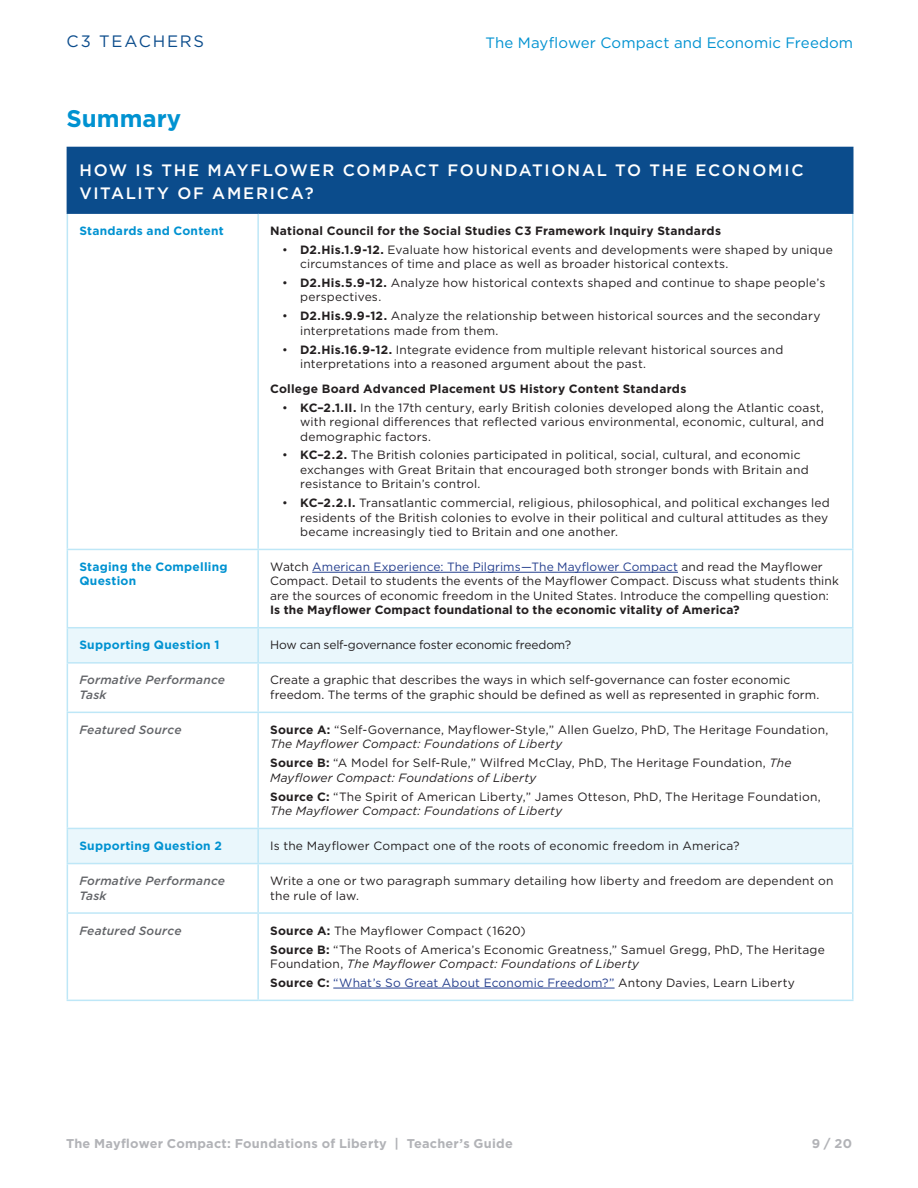
<style>
.page{position:relative;width:918px;height:1188px;background:#fff}
.page>*{position:absolute;margin:0;border:0;box-sizing:border-box;transform-origin:0 0}
.t1{font:700 24px "Gotham";color:#0092d1}
.Table_H1{font:500 16.5px/22.5px "Gotham";letter-spacing:.105em;color:#fff}
.t2{font:16.5px "Gotham";letter-spacing:.105em;color:#0b4c8c}
.t3{font:15px "Gotham";letter-spacing:.01em;color:#0092d1}
.t4{font:700 12.75px "Gotham";letter-spacing:.02em;color:#b2b3b7}
.Table_Text{font:12px/14.4px "Gotham";letter-spacing:.01em;color:#231f20}
.Table_H3{font:700 12px "Gotham";letter-spacing:.02em;color:#231f20}
.Table_Header{font:700 12px/14.4px "Gotham";letter-spacing:.02em;color:#0092d1}
.Table_Text-2{font:italic 500 12px/14.4px "Gotham";letter-spacing:.015em;color:#626468}
.Table_Text-3{font:12px "Gotham";letter-spacing:.015em;color:#253f8e}
.Table_Text-4{font:12px "Gotham";letter-spacing:-.01em;color:#231f20}
.s1{font-weight:700}
.s2{color:#253f8e}
.s3{font-style:italic}
.s4{font-weight:700;color:#231f20}
.s5{color:#231f20}
</style>
<div class="page">
<div style="left:67px;top:147px;width:786px;height:66px;background:#0b4c8c"></div>
<svg style="left:68px;top:628px;width:784px;height:235px"></svg>
<hr style="left:67px;top:214px;width:1px;height:335px;background:#bee7f7">
<hr style="left:257px;top:214px;width:2px;height:335px;background:#bee7f7">
<hr style="left:852px;top:214px;width:2px;height:335px;background:#bee7f7">
<hr style="left:257px;top:550px;width:2px;height:77px;background:#bee7f7">
<hr style="left:257px;top:628px;width:2px;height:34px;background:#bee7f7">
<hr style="left:257px;top:664px;width:2px;height:48px;background:#bee7f7">
<hr style="left:257px;top:713px;width:2px;height:115px;background:#bee7f7">
<hr style="left:257px;top:829px;width:2px;height:34px;background:#bee7f7">
<hr style="left:257px;top:864px;width:2px;height:48px;background:#bee7f7">
<hr style="left:257px;top:914px;width:2px;height:86px;background:#bee7f7">
<hr style="left:258px;top:147px;width:596px;height:1px;background:#0b4c8c">
<hr style="left:852px;top:148px;width:2px;height:64px;background:#0b4c8c">
<hr style="left:67px;top:212px;width:191px;height:2px;background:#0b4c8c">
<hr style="left:258px;top:212px;width:596px;height:2px;background:#0b4c8c">
<hr style="left:67px;top:549px;width:191px;height:1px;background:#bee7f7">
<hr style="left:67px;top:550px;width:1px;height:77px;background:#bee7f7">
<hr style="left:258px;top:549px;width:596px;height:1px;background:#bee7f7">
<hr style="left:852px;top:550px;width:2px;height:77px;background:#bee7f7">
<hr style="left:67px;top:627px;width:191px;height:1px;background:#bee7f7">
<hr style="left:67px;top:628px;width:1px;height:34px;background:#bee7f7">
<hr style="left:258px;top:627px;width:596px;height:1px;background:#bee7f7">
<hr style="left:852px;top:628px;width:2px;height:34px;background:#bee7f7">
<hr style="left:67px;top:662px;width:191px;height:2px;background:#bee7f7">
<hr style="left:67px;top:664px;width:1px;height:48px;background:#bee7f7">
<hr style="left:258px;top:662px;width:596px;height:2px;background:#bee7f7">
<hr style="left:852px;top:664px;width:2px;height:48px;background:#bee7f7">
<hr style="left:67px;top:712px;width:191px;height:1px;background:#bee7f7">
<hr style="left:67px;top:713px;width:1px;height:115px;background:#bee7f7">
<hr style="left:258px;top:712px;width:596px;height:1px;background:#bee7f7">
<hr style="left:852px;top:713px;width:2px;height:115px;background:#bee7f7">
<hr style="left:67px;top:828px;width:191px;height:1px;background:#bee7f7">
<hr style="left:67px;top:829px;width:1px;height:34px;background:#bee7f7">
<hr style="left:258px;top:828px;width:596px;height:1px;background:#bee7f7">
<hr style="left:852px;top:829px;width:2px;height:34px;background:#bee7f7">
<hr style="left:67px;top:863px;width:191px;height:1px;background:#bee7f7">
<hr style="left:67px;top:864px;width:1px;height:48px;background:#bee7f7">
<hr style="left:258px;top:863px;width:596px;height:1px;background:#bee7f7">
<hr style="left:852px;top:864px;width:2px;height:48px;background:#bee7f7">
<hr style="left:67px;top:912px;width:191px;height:2px;background:#bee7f7">
<hr style="left:67px;top:914px;width:1px;height:86px;background:#bee7f7">
<hr style="left:258px;top:912px;width:596px;height:2px;background:#bee7f7">
<hr style="left:852px;top:914px;width:2px;height:86px;background:#bee7f7">
<hr style="left:67px;top:1000px;width:191px;height:1px;background:#bee7f7">
<hr style="left:258px;top:1000px;width:596px;height:1px;background:#bee7f7">
<hr style="left:312px;top:572px;width:366px;height:1px;background:#253f8e">
<hr style="left:333px;top:988px;width:282px;height:1px;background:#253f8e">
<h2 class="t2" style="left:67px;top:31px;width:139px">C3 TEACHERS</h2>
<p class="t3" style="left:486px;top:33px;width:369px">The Mayflower Compact and Economic Freedom</p>
<h1 class="t1" style="left:67px;top:103px;width:116px">Summary</h1>
<p class="Table_H1" style="left:79px;top:159px;width:726px">HOW IS THE MAYFLOWER COMPACT FOUNDATIONAL TO THE ECONOMIC<br>VITALITY OF AMERICA?</p>
<p class="Table_Header" style="left:79px;top:223px;width:146px">Standards and Content</p>
<p class="Table_H3" style="left:270px;top:223px;width:452px">National Council for the Social Studies C3 Framework Inquiry Standards</p>
<p class="Table_Text" style="left:300px;top:242px;width:534px;text-indent:-18px">• <span class="s1">D2.His.1.9-12.</span> Evaluate how historical events and developments were shaped by unique circumstances of time and place as well as broader historical contexts.</p>
<p class="Table_Text" style="left:300px;top:275px;width:527px;text-indent:-18px">• <span class="s1">D2.His.5.9-12.</span> Analyze how historical contexts shaped and continue to shape people’s perspectives.</p>
<p class="Table_Text" style="left:300px;top:309px;width:522px;text-indent:-18px">• <span class="s1">D2.His.9.9-12.</span> Analyze the relationship between historical sources and the secondary interpretations made from them.</p>
<p class="Table_Text" style="left:300px;top:342px;width:485px;text-indent:-18px">• <span class="s1">D2.His.16.9-12.</span> Integrate evidence from multiple relevant historical sources and interpretations into a reasoned argument about the past.</p>
<p class="Table_H3" style="left:270px;top:381px;width:418px">College Board Advanced Placement US History Content Standards</p>
<p class="Table_Text" style="left:300px;top:400px;width:526px;text-align:justify;text-indent:-18px">• <span class="s1">KC–2.1.II.</span> In the 17th century, early British colonies developed along the Atlantic coast, with regional differences that reflected various environmental, economic, cultural, and demographic factors.</p>
<p class="Table_Text" style="left:300px;top:448px;width:510px;text-indent:-18px">• <span class="s1">KC–2.2.</span> The British colonies participated in political, social, cultural, and economic exchanges with Great Britain that encouraged both stronger bonds with Britain and resistance to Britain’s control.</p>
<p class="Table_Text" style="left:300px;top:495px;width:531px;text-align:justify;text-indent:-18px">• <span class="s1">KC–2.2.I.</span> Transatlantic commercial, religious, philosophical, and political exchanges led residents of the British colonies to evolve in their political and cultural attitudes as they became increasingly tied to Britain and one another.</p>
<p class="Table_Header" style="left:79px;top:560px;width:150px">Staging the Compelling<br>Question</p>
<p class="Table_Text" style="left:270px;top:559px;width:570px">Watch <span class="s2">American Experience: The Pilgrims—The Mayflower Compact</span> and read the Mayflower Compact. Detail to students the events of the Mayflower Compact. Discuss what students think are the sources of economic freedom in the United States. Introduce the compelling question:<br><span class="s1">Is the Mayflower Compact foundational to the economic vitality of America?</span></p>
<p class="Table_Header" style="left:79px;top:638px;width:142px">Supporting Question 1</p>
<p class="Table_Text-4" style="left:270px;top:637px;width:302px">How can self-governance foster economic freedom?</p>
<p class="Table_Text-2" style="left:79px;top:673px;width:147px">Formative Performance<br>Task</p>
<p class="Table_Text" style="left:270px;top:673px;width:551px">Create a graphic that describes the ways in which self-governance can foster economic freedom. The terms of the graphic should be defined as well as represented in graphic form.</p>
<p class="Table_Text-2" style="left:79px;top:722px;width:104px">Featured Source</p>
<p class="Table_Text" style="left:270px;top:722px;width:560px"><span class="s1">Source A:</span> “Self-Governance, Mayflower-Style,” Allen Guelzo, PhD, The Heritage Foundation,<br><span class="s3">The Mayflower Compact: Foundations of Liberty</span></p>
<p class="Table_Text" style="left:270px;top:756px;width:523px"><span class="s1">Source B:</span> “A Model for Self-Rule,” Wilfred McClay, PhD, The Heritage Foundation, <span class="s3">The<br>Mayflower Compact: Foundations of Liberty</span></p>
<p class="Table_Text" style="left:270px;top:789px;width:552px"><span class="s1">Source C:</span> “The Spirit of American Liberty,” James Otteson, PhD, The Heritage Foundation,<br><span class="s3">The Mayflower Compact: Foundations of Liberty</span></p>
<p class="Table_Header" style="left:79px;top:839px;width:144px">Supporting Question 2</p>
<p class="Table_Text" style="left:270px;top:838px;width:471px">Is the Mayflower Compact one of the roots of economic freedom in America?</p>
<p class="Table_Text-2" style="left:79px;top:874px;width:147px">Formative Performance<br>Task</p>
<p class="Table_Text" style="left:270px;top:873px;width:565px">Write a one or two paragraph summary detailing how liberty and freedom are dependent on the rule of law.</p>
<p class="Table_Text-2" style="left:79px;top:923px;width:104px">Featured Source</p>
<p class="Table_Text" style="left:270px;top:923px;width:257px"><span class="s1">Source A:</span> The Mayflower Compact (1620)</p>
<p class="Table_Text" style="left:270px;top:942px;width:556px"><span class="s1">Source B:</span> “The Roots of America’s Economic Greatness,” Samuel Gregg, PhD, The Heritage<br>Foundation, <span class="s3">The Mayflower Compact: Foundations of Liberty</span></p>
<p class="Table_Text-3" style="left:270px;top:975px;width:526px"><span class="s4">Source C:</span> “What’s So Great About Economic Freedom?” <span class="s5">Antony Davies, Learn Liberty</span></p>
<p class="t4" style="left:66px;top:1135px;width:448px">The Mayflower Compact: Foundations of Liberty | Teacher’s Guide</p>
<p class="t4" style="left:812px;top:1135px;width:42px">9 / 20</p>
</div>
